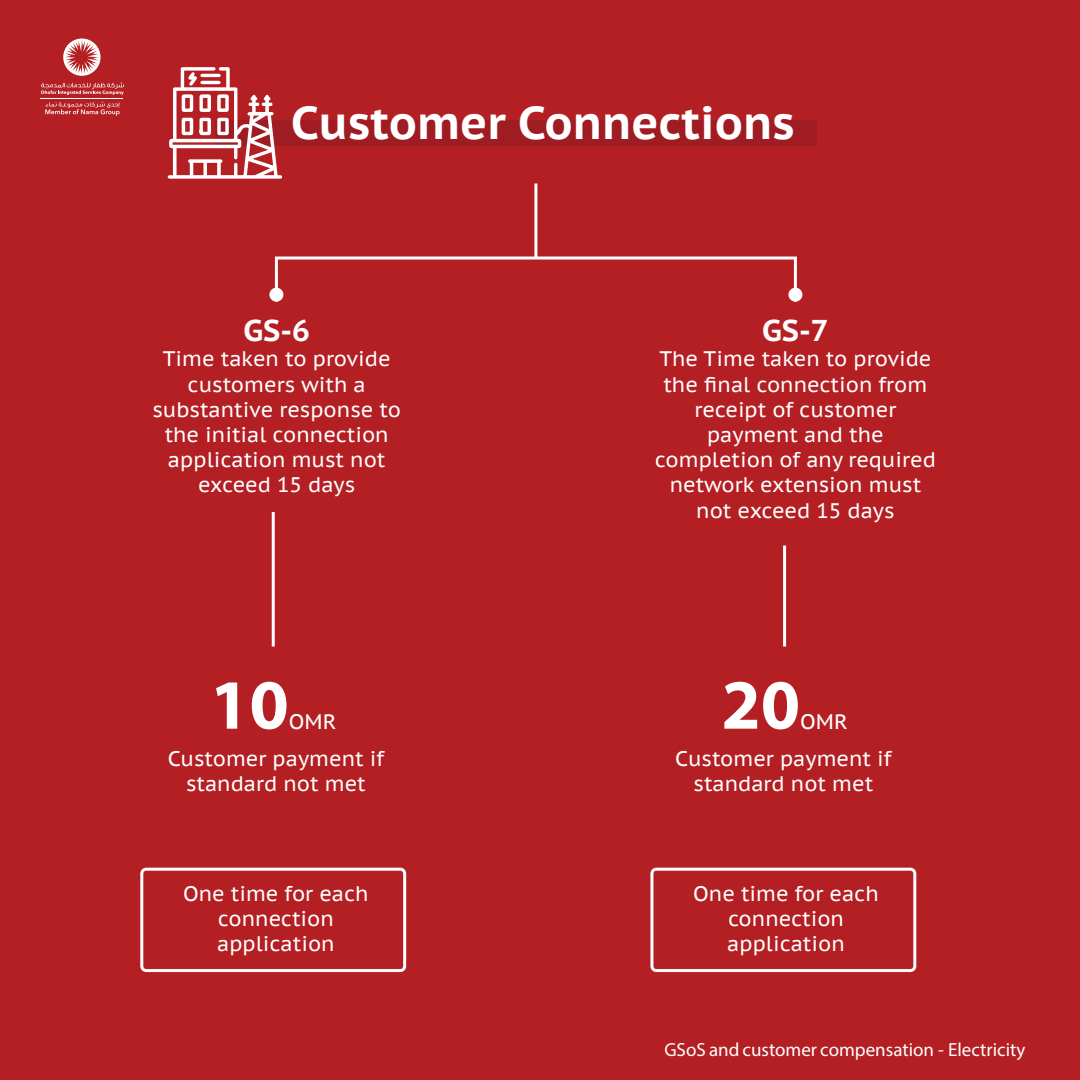
<style>
.page{position:relative;width:1080px;height:1080px;background:#b41f23}
.page>*{position:absolute;margin:0;border:0;box-sizing:border-box;transform-origin:0 0}
.t1{font:700 71px "Myriad Pro";color:#fff}
.t2{font:700 46px "PT Sans Caption";color:#fff}
.t3{font:700 30px "PT Sans Caption";color:#fff}
.t4{font:21px/25.2px "PT Sans Caption";color:#fff;text-align:center}
.t5{font:19px "Myriad Pro";color:#fff}
</style>
<div class="page">
<div style="left:215px;top:121px;width:602px;height:25px;background:#a01c23"></div>
<div style="left:275px;top:257px;width:522px;height:46px;border:3px solid #fff"></div>
<hr style="left:534px;top:184px;width:3px;height:74px;background:#fff">
<div style="left:269px;top:288px;width:14px;height:14px;background:#fff;border-radius:50%"></div>
<div style="left:788px;top:288px;width:14px;height:14px;background:#fff;border-radius:50%"></div>
<hr style="left:272px;top:512px;width:3px;height:135px;background:#fff">
<hr style="left:783px;top:546px;width:3px;height:101px;background:#fff">
<svg style="left:168px;top:67px;width:114px;height:112px"></svg>
<div style="left:140px;top:868px;width:266px;height:104px;border:3px solid #fff;border-radius:4px"></div>
<div style="left:650px;top:868px;width:266px;height:104px;border:3px solid #fff;border-radius:4px"></div>
<svg style="left:63px;top:39px;width:38px;height:37px"></svg>
<svg style="left:45px;top:102px;width:75px;height:14px"></svg>
<hr style="left:40px;top:98px;width:83px;height:1px;background:#fff">
<svg style="left:41px;top:82px;width:83px;height:13px"></svg>
<h2 class="t2" style="left:291px;top:92px;width:505px">Customer Connections</h2>
<h3 class="t3" style="left:243px;top:311px;width:68px">GS-6</h3>
<p class="t4" style="left:152px;top:346px;width:250px">Time taken to provide customers with a substantive response to the initial connection application must not exceed 15 days</p>
<h1 class="t1" style="left:210px;top:658px;width:80px">10</h1>
<p class="t4" style="left:289px;top:708px;width:49px">OMR</p>
<h3 class="t3" style="left:762px;top:311px;width:68px">GS-7</h3>
<p class="t4" style="left:655px;top:346px;width:282px">The Time taken to provide the final connection from receipt of customer payment and the completion of any required network extension must not exceed 15 days</p>
<h1 class="t1" style="left:721px;top:658px;width:80px">20</h1>
<p class="t4" style="left:800px;top:708px;width:49px">OMR</p>
<p class="t4" style="left:168px;top:745px;width:218px">Customer payment if standard not met</p>
<p class="t4" style="left:675px;top:745px;width:218px">Customer payment if standard not met</p>
<p class="t4" style="left:183px;top:880px;width:187px">One time for each connection application</p>
<p class="t4" style="left:693px;top:880px;width:187px">One time for each connection application</p>
<p class="t5" style="left:664px;top:1038px;width:363px">GSoS and customer compensation - Electricity</p>
</div>
